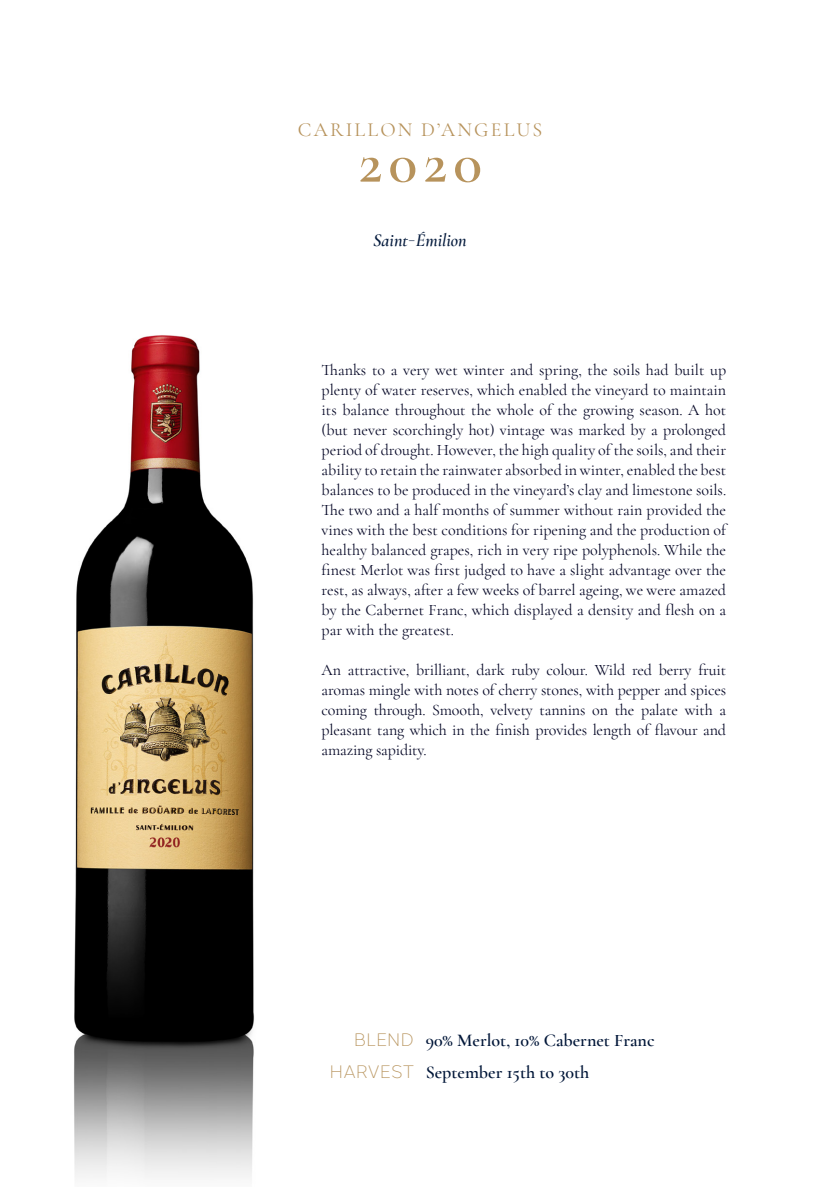
<style>
.page{position:relative;width:840px;height:1191px;background:#fff}
.page>*{position:absolute;margin:0;border:0;box-sizing:border-box;transform-origin:0 0}
.t1{font:600 60px "Cormorant Garamond";color:#b7935c}
.t2{font:20px "Cormorant Garamond";letter-spacing:.11em;color:#b7935c}
.t3{font:600 18px "Cormorant Garamond";color:#011638}
.t4{font:italic 600 18px "Cormorant Garamond";color:#051b3d}
.t5{font:300 18px "Halcom";color:#b7935c}
.t6{font:16px/20px "Cormorant Garamond";letter-spacing:-.01em;color:#050726;text-align:justify}
.s1{font-family:"Halcom";font-weight:300;font-style:normal}
</style>
<div class="page">
<img style="left:74px;top:335px;width:180px;height:842px">
<p class="t2" style="left:298px;top:117px;width:246px">CARILLON D’ANGELUS</p>
<p class="t1" style="left:358px;top:125px;width:125px">2020</p>
<p class="t4" style="left:373px;top:229px;width:95px">Saint<span class="s1">-</span>Émilion</p>
<p class="t6" style="left:321px;top:360px;width:406px">Thanks to a very wet winter and spring, the soils had built up plenty of water reserves, which enabled the vineyard to maintain its balance throughout the whole of the growing season. A hot (but never scorchingly hot) vintage was marked by a prolonged period of drought. However, the high quality of the soils, and their ability to retain the rainwater absorbed in winter, enabled the best balances to be produced in the vineyard’s clay and limestone soils.<br>The two and a half months of summer without rain provided the vines with the best conditions for ripening and the production of healthy balanced grapes, rich in very ripe polyphenols. While the finest Merlot was first judged to have a slight advantage over the rest, as always, after a few weeks of barrel ageing, we were amazed by the Cabernet Franc, which displayed a density and flesh on a par with the greatest.</p>
<p class="t6" style="left:321px;top:660px;width:406px">An attractive, brilliant, dark ruby colour. Wild red berry fruit aromas mingle with notes of cherry stones, with pepper and spices coming through. Smooth, velvety tannins on the palate with a pleasant tang which in the finish provides length of flavour and amazing sapidity.</p>
<p class="t5" style="left:353px;top:1025px;width:62px">BLEND</p>
<p class="t5" style="left:329px;top:1057px;width:86px">HARVEST</p>
<p class="t3" style="left:425px;top:1028px;width:230px">90% Merlot, 10% Cabernet Franc</p>
<p class="t3" style="left:425px;top:1060px;width:165px">September 15th to 30th</p>
</div>
